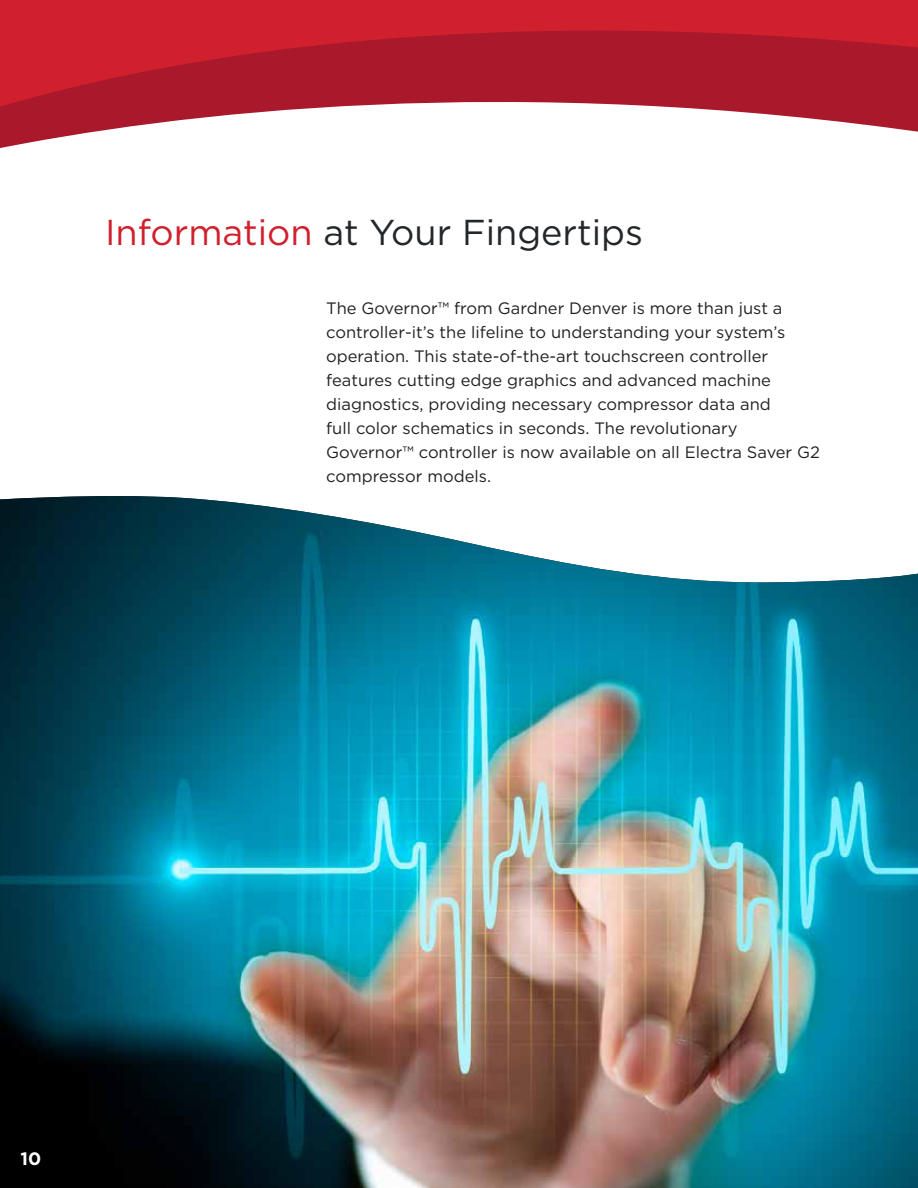
<style>
.page{position:relative;width:918px;height:1188px;background:#fff}
.page>*{position:absolute;margin:0;border:0;box-sizing:border-box;transform-origin:0 0}
.t1{font:36px "Gotham";color:#24272a}
.t2{font:700 18px "Gotham";color:#fff}
.t3{font:16.5px/24px "Gotham";color:#231f20}
.s1{color:#d0202e}
</style>
<div class="page">
<img style="left:0;top:496px;width:918px;height:692px">
<svg style="left:0;top:111px;width:918px;height:37px"></svg>
<svg style="left:0;top:0;width:918px;height:111px;background:#bc2132"></svg>
<h1 class="t1" style="left:105px;top:209px;width:540px"><span class="s1">Information</span> at Your Fingertips</h1>
<p class="t3" style="left:326px;top:296px;width:495px">The Governor™ from Gardner Denver is more than just a controller-it’s the lifeline to understanding your system’s operation. This state-of-the-art touchscreen controller features cutting edge graphics and advanced machine diagnostics, providing necessary compressor data and<br>full color schematics in seconds. The revolutionary Governor™ controller is now available on all Electra Saver G2 compressor models.</p>
<p class="t2" style="left:20px;top:1147px;width:22px">10</p>
</div>
